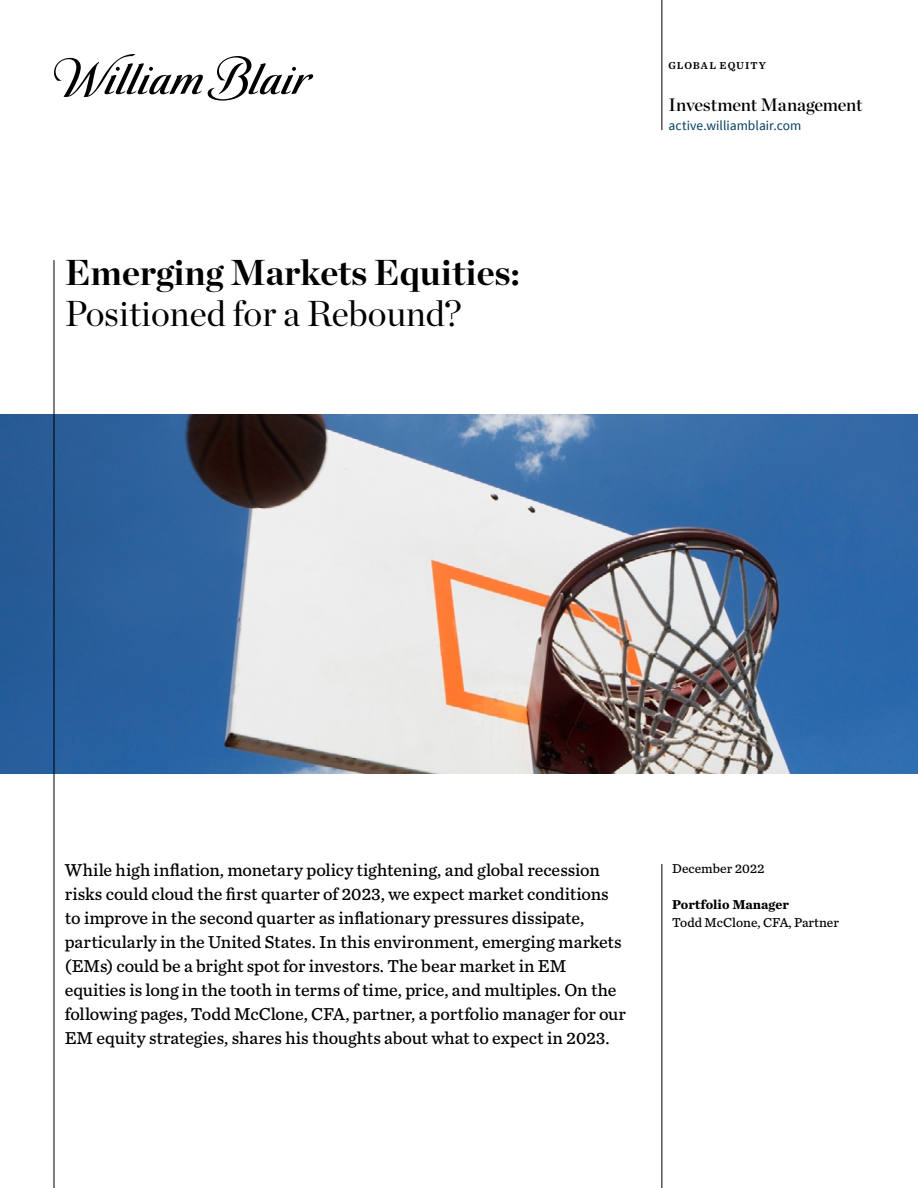
<style>
.page{position:relative;width:918px;height:1188px;background:#fff}
.page>*{position:absolute;margin:0;border:0;box-sizing:border-box;transform-origin:0 0}
.t1{font:700 36px "Chronicle Display";color:#000}
.t2{font:36px "Chronicle Display";color:#000}
.t3{font:18px/24px "Chronicle Text G4";color:#000}
.t4{font:18px "Chronicle Display Semi";letter-spacing:-.01em;color:#000}
.t5{font:13.5px "Chronicle Text G4";color:#000}
.t6{font:13.5px "Source Sans Pro";letter-spacing:.005em;color:#003d60}
.t7{font:700 13.5px "Chronicle Text G4";color:#000}
.t8{font:10.5px "Chronicle Text G4 Semi";letter-spacing:.095em;color:#000}
</style>
<div class="page">
<img style="left:0;top:414px;width:918px;height:360px">
<svg style="left:54px;top:54px;width:259px;height:47px"></svg>
<hr style="left:662px;top:864px;width:1px;height:324px;background:#000">
<hr style="left:54px;top:260px;width:1px;height:928px;background:#000">
<hr style="left:662px;top:0;width:1px;height:130px;background:#000">
<h1 class="t1" style="left:65px;top:243px;width:457px">Emerging Markets Equities:</h1>
<h1 class="t2" style="left:65px;top:285px;width:398px">Positioned for a Rebound?</h1>
<p class="t8" style="left:669px;top:58px;width:99px">GLOBAL EQUITY</p>
<p class="t4" style="left:669px;top:90px;width:196px">Investment Management</p>
<p class="t6" style="left:669px;top:117px;width:134px">active.williamblair.com</p>
<p class="t3" style="left:65px;top:857px;width:563px">While high inflation, monetary policy tightening, and global recession risks could cloud the first quarter of 2023, we expect market conditions to improve in the second quarter as inflationary pressures dissipate, particularly in the United States. In this environment, emerging markets (EMs) could be a bright spot for investors. The bear market in EM equities is long in the tooth in terms of time, price, and multiples. On the following pages, Todd McClone, CFA, partner, a portfolio manager for our EM equity strategies, shares his thoughts about what to expect in 2023.</p>
<p class="t5" style="left:672px;top:858px;width:94px">December 2022</p>
<p class="t7" style="left:672px;top:894px;width:118px">Portfolio Manager</p>
<p class="t5" style="left:672px;top:912px;width:168px">Todd McClone, CFA, Partner</p>
</div>
